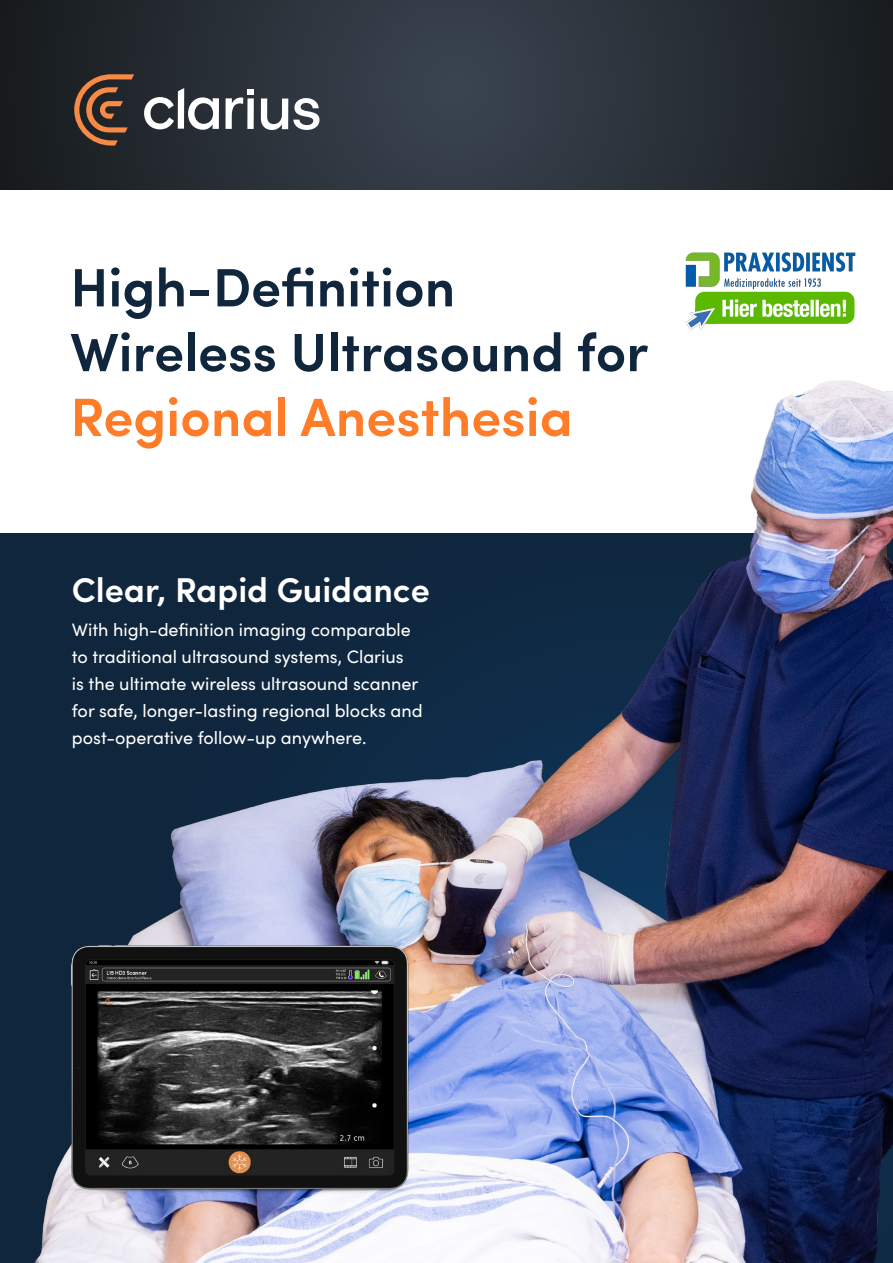
<style>
.page{position:relative;width:893px;height:1263px;background:#fff}
.page>*{position:absolute;margin:0;border:0;box-sizing:border-box;transform-origin:0 0}
.t1{font:600 54px/64.8px "Sofia Pro";color:#0f263d}
.t2{font:600 54px "Sofia Pro";color:#ff7d29}
.t3{font:600 34.5px "Sofia Pro";color:#fff}
.t4{font:18px/27px "Sofia Pro";color:#fff}
</style>
<div class="page">
<img style="left:0;top:380px;width:893px;height:883px">
<svg style="left:0;top:0;width:893px;height:189px;background:#282f36"></svg>
<svg style="left:74px;top:74px;width:60px;height:72px;background:#624331"></svg>
<svg style="left:225px;top:97px;width:18px;height:32px"></svg>
<svg style="left:144px;top:88px;width:75px;height:42px"></svg>
<div style="left:247px;top:98px;width:7px;height:31px;background:#fff"></div>
<svg style="left:261px;top:98px;width:58px;height:32px"></svg>
<div style="left:247px;top:89px;width:7px;height:6px;background:#fff"></div>
<img style="left:46px;top:924px;width:388px;height:272px">
<img style="left:685px;top:252px;width:171px;height:79px">
<h1 class="t1" style="left:70px;top:251px;width:580px">High-Definition<br>Wireless Ultrasound for</h1>
<h1 class="t2" style="left:70px;top:376px;width:504px">Regional Anesthesia</h1>
<h2 class="t3" style="left:72px;top:564px;width:359px">Clear, Rapid Guidance</h2>
<p class="t4" style="left:72px;top:615px;width:352px">With high-definition imaging comparable to traditional ultrasound systems, Clarius<br>is the ultimate wireless ultrasound scanner for safe, longer-lasting regional blocks and post-operative follow-up anywhere.</p>
</div>
